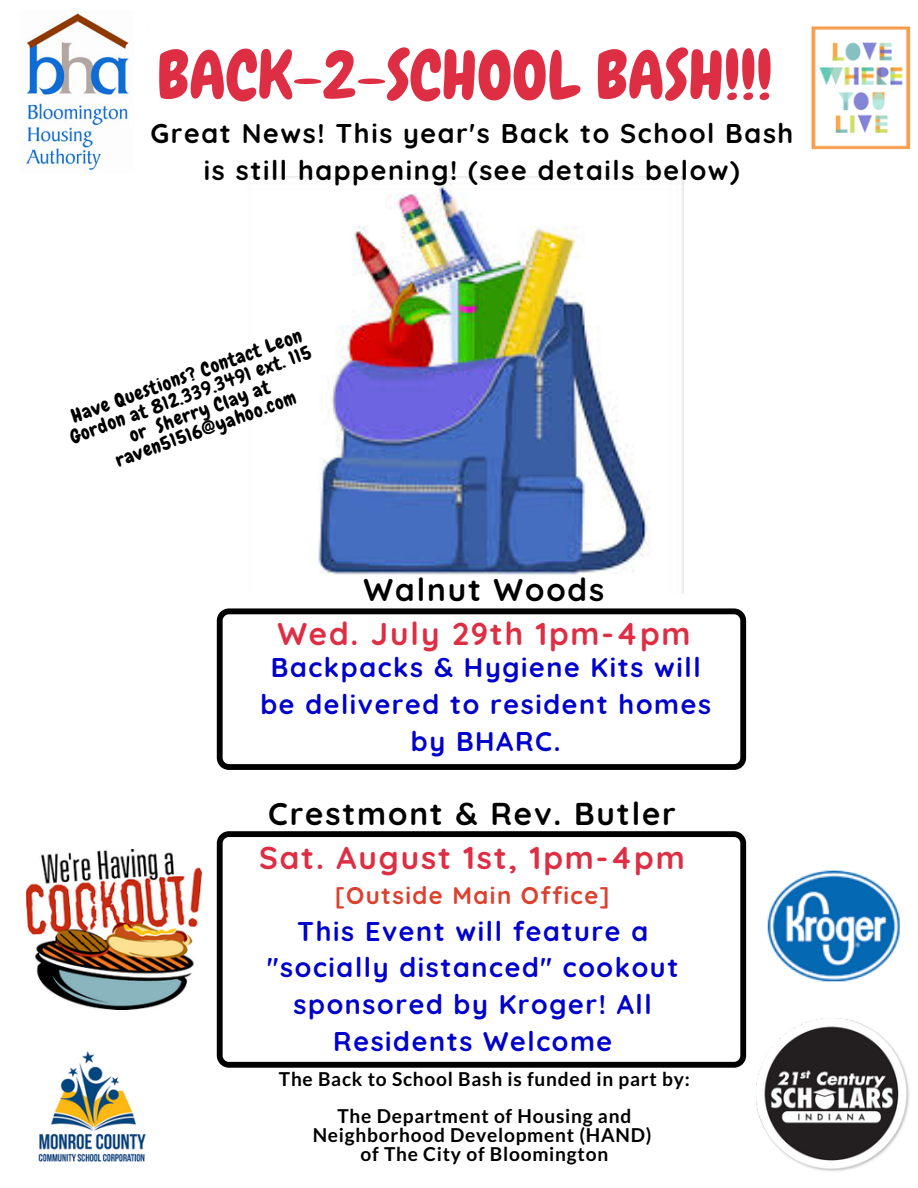
<style>
.page{position:relative;width:918px;height:1188px;background:#fff}
.page>*{position:absolute;margin:0;border:0;box-sizing:border-box;transform-origin:0 0}
.t1{font:66.75px "Chewy";color:#dd2e44}
.t2{font:700 31.5px "Quicksand";letter-spacing:.06em;color:#dd2e44}
.t3{font:700 31.5px "Quicksand";letter-spacing:.06em;color:#000}
.t4{font:700 27px/36.9px "Quicksand";letter-spacing:.06em;color:#0001cc;text-align:center}
.t5{font:700 27px/37px "Quicksand";letter-spacing:.06em;color:#000;text-align:center}
.t6{font:700 24px "Quicksand";letter-spacing:.06em;color:#db412e}
.t7{font:700 19.2px/37.5px "Lato";letter-spacing:.04em;color:#000;text-align:center}
.t8{font:19.2px/18.8px "Chewy";color:#000;text-align:center}
</style>
<div class="page">
<img style="left:247px;top:177px;width:436px;height:417px">
<svg style="left:217px;top:608px;width:529px;height:162px"></svg>
<svg style="left:217px;top:831px;width:529px;height:237px"></svg>
<img style="left:26px;top:849px;width:176px;height:160px">
<img style="left:25px;top:13px;width:104px;height:158px">
<img style="left:767px;top:870px;width:133px;height:112px">
<img style="left:811px;top:26px;width:100px;height:124px">
<img style="left:38px;top:1051px;width:108px;height:111px">
<img style="left:756px;top:1018px;width:153px;height:154px">
<h1 class="t1" style="left:157px;top:33px;width:617px">BACK-2-SCHOOL BASH!!!</h1>
<p class="t5" style="left:150px;top:115px;width:645px">Great News! This year's Back to School Bash is still happening! (see details below)</p>
<p class="t8" style="left:61px;top:411px;width:256px;rotate:-20deg">Have Questions? Contact Leon<br>Gordon at 812.339.3491 ext. 115 or Sherry Clay at raven51516@yahoo.com</p>
<p class="t3" style="left:364px;top:570px;width:242px">Walnut Woods</p>
<p class="t2" style="left:277px;top:613px;width:415px">Wed. July 29th 1pm-4pm</p>
<p class="t4" style="left:260px;top:648px;width:452px">Backpacks &amp; Hygiene Kits will be delivered to resident homes by BHARC.</p>
<p class="t3" style="left:268px;top:793px;width:409px">Crestmont &amp; Rev. Butler</p>
<p class="t2" style="left:259px;top:837px;width:427px">Sat. August 1st, 1pm-4pm</p>
<p class="t6" style="left:335px;top:880px;width:276px">[Outside Main Office]</p>
<p class="t4" style="left:267px;top:912px;width:413px">This Event will feature a "socially distanced" cookout sponsored by Kroger! All<br>Residents Welcome</p>
<p class="t7" style="left:279px;top:1060px;width:413px">The Back to School Bash is funded in part by:<br>The Department of Housing and</p>
<p class="t7" style="left:313px;top:1125px;width:340px;line-height:18.8px">Neighborhood Development (HAND) of The City of Bloomington</p>
</div>
